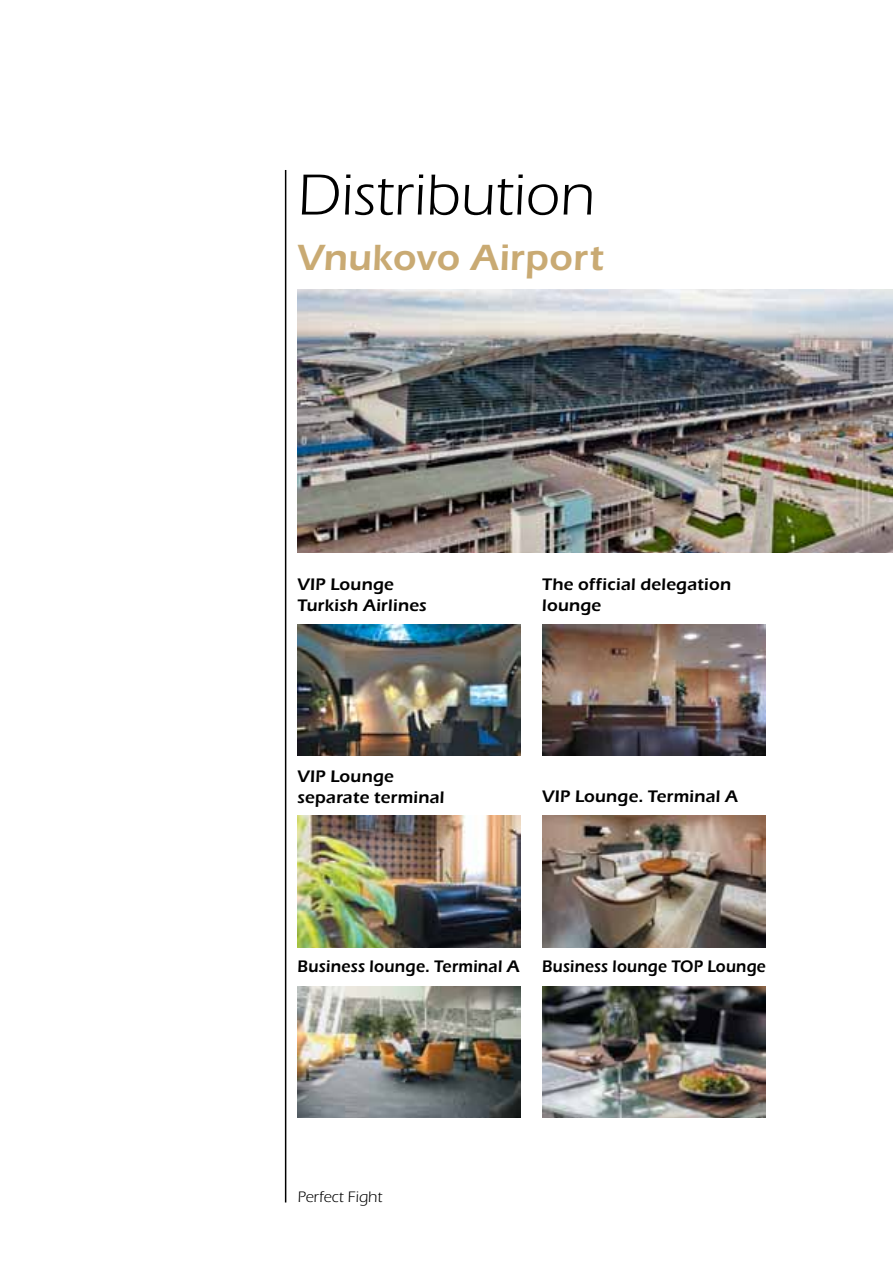
<style>
.page{position:relative;width:893px;height:1263px;background:#fff}
.page>*{position:absolute;margin:0;border:0;box-sizing:border-box;transform-origin:0 0}
.t1{font:57px "Eras Book C";color:#000}
.t2{font:700 36px "Eras Book C";letter-spacing:.015em;color:#c9aa73}
.t3{font:700 16.5px/21px "Eras Book C";letter-spacing:.015em;color:#000}
.t4{font:700 16.5px "Eras Book C";letter-spacing:.015em;color:#000;scale:.94 1}
.t5{font:700 16.5px "Eras Book C";letter-spacing:.015em;color:#000;scale:.92 1}
.t6{font:15px "Eras Book C";color:#000}
</style>
<div class="page">
<hr style="left:285px;top:170px;width:1px;height:1032px;background:#000">
<img style="left:298px;top:289px;width:595px;height:264px">
<img style="left:298px;top:816px;width:223px;height:132px">
<img style="left:542px;top:816px;width:223px;height:132px">
<img style="left:298px;top:986px;width:223px;height:132px">
<img style="left:542px;top:986px;width:223px;height:132px">
<img style="left:298px;top:624px;width:223px;height:132px">
<img style="left:542px;top:624px;width:223px;height:132px">
<h1 class="t1" style="left:298px;top:163px;width:299px">Distribution</h1>
<h2 class="t2" style="left:298px;top:238px;width:308px">Vnukovo Airport</h2>
<p class="t3" style="left:298px;top:574px;width:131px">VIP Lounge<br>Turkish Airlines</p>
<p class="t3" style="left:542px;top:574px;width:191px">The official delegation lounge</p>
<p class="t3" style="left:298px;top:766px;width:148px">VIP Lounge separate terminal</p>
<p class="t3" style="left:542px;top:786px;width:198px">VIP Lounge. Terminal А</p>
<p class="t4" style="left:298px;top:957px;width:238px">Business lounge. Terminal A</p>
<p class="t5" style="left:542px;top:957px;width:245px">Business lounge TOP Lounge</p>
<p class="t6" style="left:298px;top:1188px;width:86px">Perfect Fight</p>
</div>
